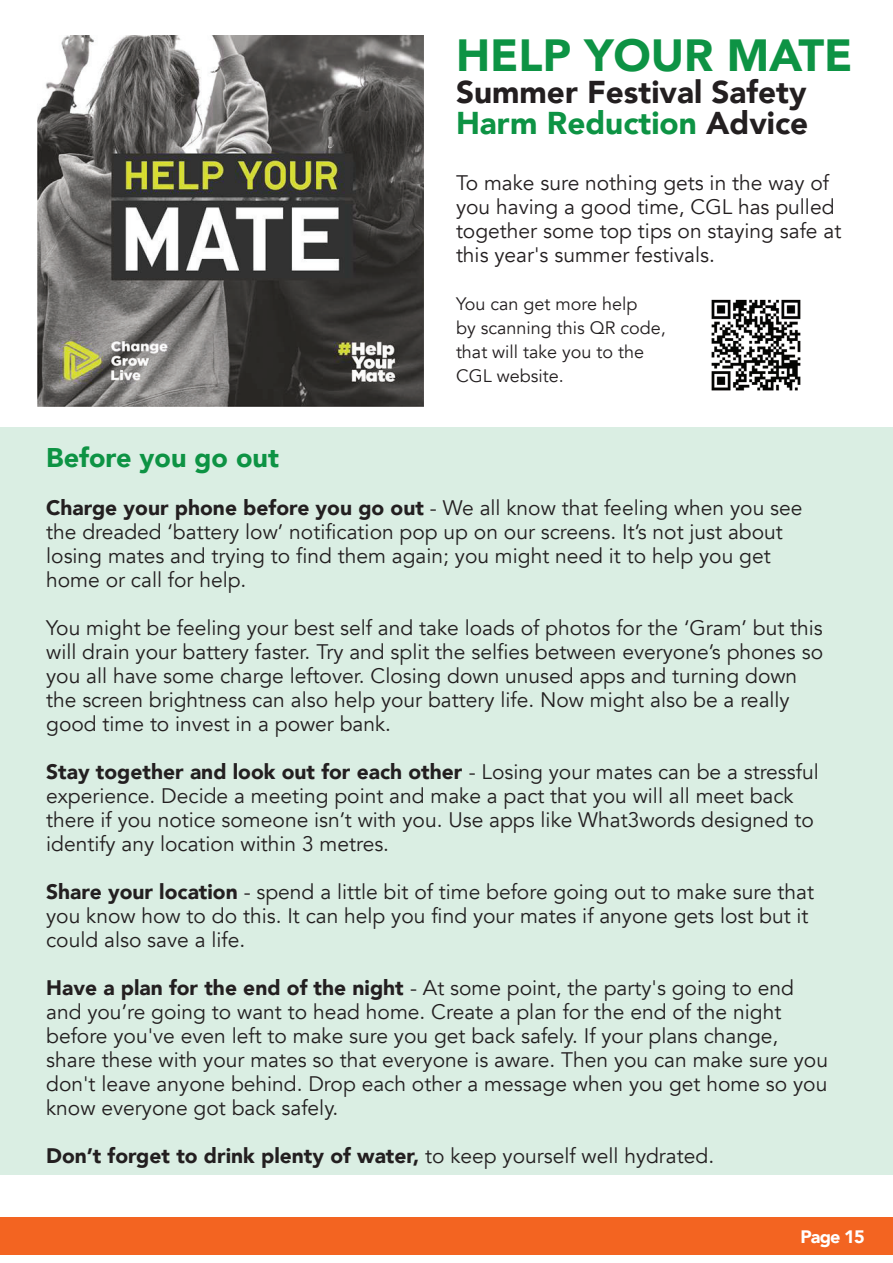
<style>
.page{position:relative;width:893px;height:1263px;background:#fff}
.page>*{position:absolute;margin:0;border:0;box-sizing:border-box;transform-origin:0 0}
.t1{font:900 45px "Avenir";color:#0d9344}
.t2{font:900 31.5px/31.5px "Avenir";color:#231f20}
.t3{font:900 27px "Avenir";color:#0d9344}
.t4{font:21px/24px "Avenir";color:#231f20}
.t5{font:900 21px "Avenir";color:#231f20}
.t6{font:18px/24px "Avenir";color:#231f20}
.t7{font:900 18px "Avenir";letter-spacing:-.045em;color:#fff}
.s1{color:#0d9344}
.s2{font-weight:900}
.s3{font-weight:400}
</style>
<div class="page">
<div style="left:0;top:427px;width:893px;height:747px;background:#daeee3"></div>
<div style="left:0;top:1217px;width:893px;height:38px;background:#f36421"></div>
<img style="left:37px;top:36px;width:386px;height:370px">
<img style="left:711px;top:299px;width:90px;height:92px">
<h1 class="t1" style="left:456px;top:17px;width:398px">HELP YOUR MATE</h1>
<h2 class="t2" style="left:456px;top:75px;width:354px">Summer Festival Safety<br><span class="s1">Harm Reduction</span> Advice</h2>
<p class="t4" style="left:456px;top:171px;width:387px">To make sure nothing gets in the way of you having a good time, CGL has pulled together some top tips on staying safe at this year's summer festivals.</p>
<p class="t6" style="left:456px;top:292px;width:211px">You can get more help<br>by scanning this QR code, that will take you to the<br>CGL website.</p>
<p class="t3" style="left:46px;top:434px;width:234px">Before you go out</p>
<p class="t4" style="left:46px;top:496px;width:758px"><span class="s2">Charge your phone before you go out</span> - We all know that feeling when you see the dreaded ‘battery low’ notification pop up on our screens. It’s not just about losing mates and trying to find them again; you might need it to help you get home or call for help.</p>
<p class="t4" style="left:46px;top:616px;width:778px">You might be feeling your best self and take loads of photos for the ‘Gram’ but this will drain your battery faster. Try and split the selfies between everyone’s phones so you all have some charge leftover. Closing down unused apps and turning down the screen brightness can also help your battery life. Now might also be a really good time to invest in a power bank.</p>
<p class="t4" style="left:46px;top:760px;width:774px"><span class="s2">Stay together and look out for each other</span> - Losing your mates can be a stressful experience. Decide a meeting point and make a pact that you will all meet back there if you notice someone isn’t with you. Use apps like What3words designed to identify any location within 3 metres.</p>
<p class="t4" style="left:46px;top:880px;width:769px"><span class="s2">Share your location</span> - spend a little bit of time before going out to make sure that you know how to do this. It can help you find your mates if anyone gets lost but it could also save a life.</p>
<p class="t4" style="left:46px;top:976px;width:783px"><span class="s2">Have a plan for the end of the night</span> - At some point, the party's going to end and you’re going to want to head home. Create a plan for the end of the night before you've even left to make sure you get back safely. If your plans change, share these with your mates so that everyone is aware. Then you can make sure you don't leave anyone behind. Drop each other a message when you get home so you know everyone got back safely.</p>
<p class="t5" style="left:46px;top:1137px;width:669px">Don’t forget to drink plenty of water, <span class="s3">to keep yourself well hydrated.</span></p>
<p class="t7" style="left:798px;top:1212px;width:64px">Page 13</p>
<p class="t7" style="left:802px;top:1212px;width:64px">Page 13</p>
<p class="t7" style="left:800px;top:1221px;width:66px">Page 15</p>
</div>
